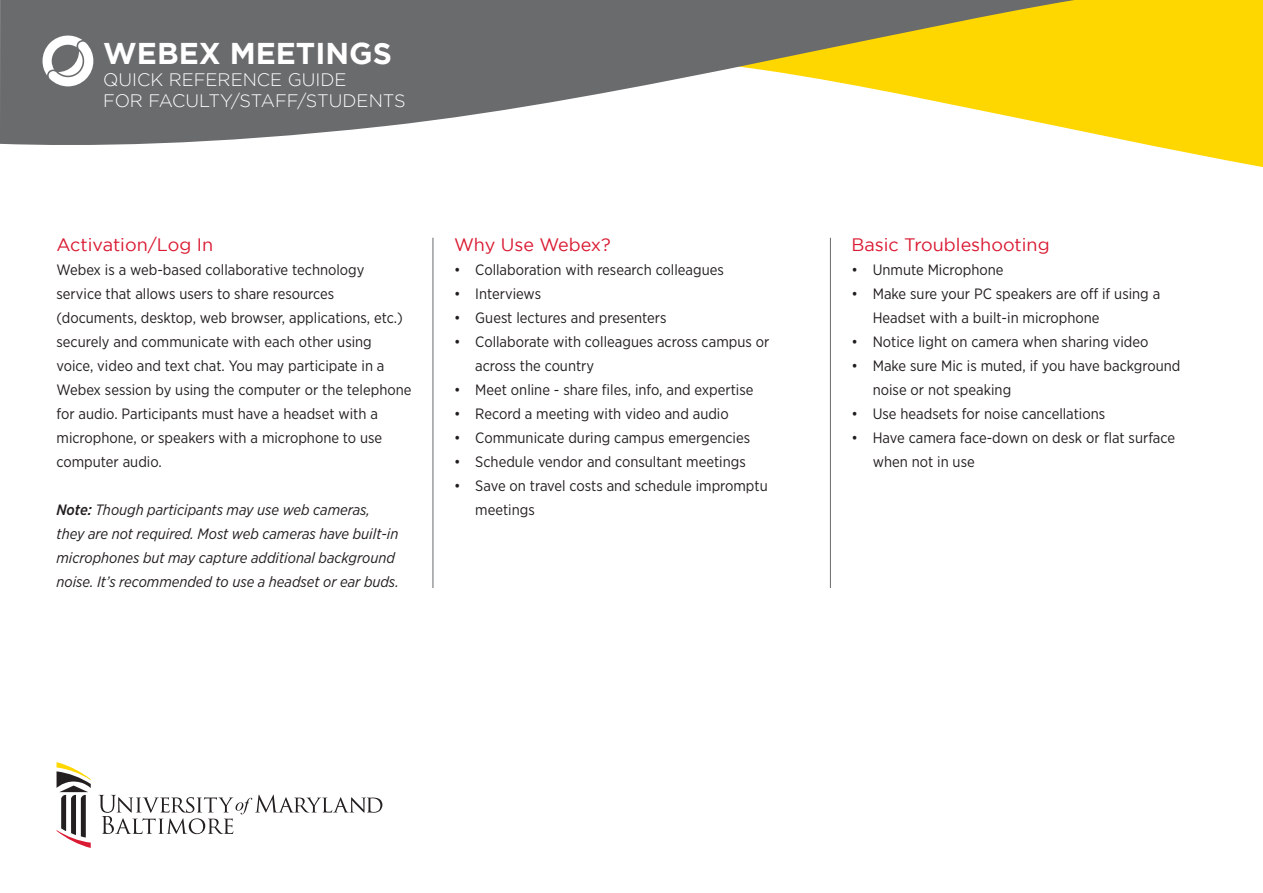
<style>
.page{position:relative;width:1263px;height:893px;background:#fff}
.page>*{position:absolute;margin:0;border:0;box-sizing:border-box;transform-origin:0 0}
.t1{font:700 30px "Gotham";color:#fff}
.t2{font:18px "Gotham";color:#da1a32}
.t3{font:300 18px/21.1px "Gotham";color:#fff}
.t4{font:15px/24px "Gotham Narrow";color:#231f20}
.t5{font:italic 15px/24px "Gotham Narrow";color:#231f20}
.s1{font-weight:500}
</style>
<div class="page">
<svg style="left:1159px;top:147px;width:104px;height:21px"></svg>
<svg style="left:0;top:0;width:1263px;height:147px;fill:#696b6d"></svg>
<svg style="left:57px;top:762px;width:34px;height:86px"></svg>
<svg style="left:99px;top:795px;width:283px;height:39px"></svg>
<hr style="left:433px;top:238px;width:1px;height:350px;background:#696b6d">
<hr style="left:830px;top:238px;width:1px;height:350px;background:#696b6d">
<svg style="left:43px;top:33px;width:53px;height:53px"></svg>
<h1 class="t1" style="left:103px;top:36px;width:290px">WEBEX MEETINGS</h1>
<p class="t3" style="left:103px;top:68px;width:304px">QUICK REFERENCE GUIDE<br>FOR FACULTY/STAFF/STUDENTS</p>
<p class="t2" style="left:57px;top:235px;width:158px">Activation/Log In</p>
<p class="t4" style="left:57px;top:257px;width:356px">Webex is a web-based collaborative technology service that allows users to share resources (documents, desktop, web browser, applications, etc.) securely and communicate with each other using voice, video and text chat. You may participate in a Webex session by using the computer or the telephone for audio. Participants must have a headset with a microphone, or speakers with a microphone to use computer audio.</p>
<p class="t5" style="left:57px;top:497px;width:344px"><span class="s1">Note:</span> Though participants may use web cameras, they are not required. Most web cameras have built-in microphones but may capture additional background noise. It’s recommended to use a headset or ear buds.</p>
<p class="t2" style="left:454px;top:235px;width:158px">Why Use Webex?</p>
<p class="t4" style="left:454px;top:257px;width:271px">• Collaboration with research colleagues</p>
<p class="t4" style="left:454px;top:281px;width:89px">• Interviews</p>
<p class="t4" style="left:454px;top:305px;width:214px">• Guest lectures and presenters</p>
<p class="t4" style="left:475px;top:329px;width:296px;text-indent:-21px">• Collaborate with colleagues across campus or across the country</p>
<p class="t4" style="left:454px;top:377px;width:301px">• Meet online - share files, info, and expertise</p>
<p class="t4" style="left:454px;top:401px;width:276px">• Record a meeting with video and audio</p>
<p class="t4" style="left:454px;top:425px;width:298px">• Communicate during campus emergencies</p>
<p class="t4" style="left:454px;top:449px;width:293px">• Schedule vendor and consultant meetings</p>
<p class="t4" style="left:475px;top:473px;width:294px;text-indent:-21px">• Save on travel costs and schedule impromptu meetings</p>
<p class="t2" style="left:851px;top:235px;width:200px">Basic Troubleshooting</p>
<p class="t4" style="left:851px;top:257px;width:154px">• Unmute Microphone</p>
<p class="t4" style="left:873px;top:281px;width:289px;text-indent:-21px">• Make sure your PC speakers are off if using a<br>Headset with a built-in microphone</p>
<p class="t4" style="left:851px;top:329px;width:299px">• Notice light on camera when sharing video</p>
<p class="t4" style="left:873px;top:353px;width:309px;text-indent:-21px">• Make sure Mic is muted, if you have background noise or not speaking</p>
<p class="t4" style="left:851px;top:401px;width:255px">• Use headsets for noise cancellations</p>
<p class="t4" style="left:873px;top:425px;width:304px;text-indent:-21px">• Have camera face-down on desk or flat surface when not in use</p>
</div>
